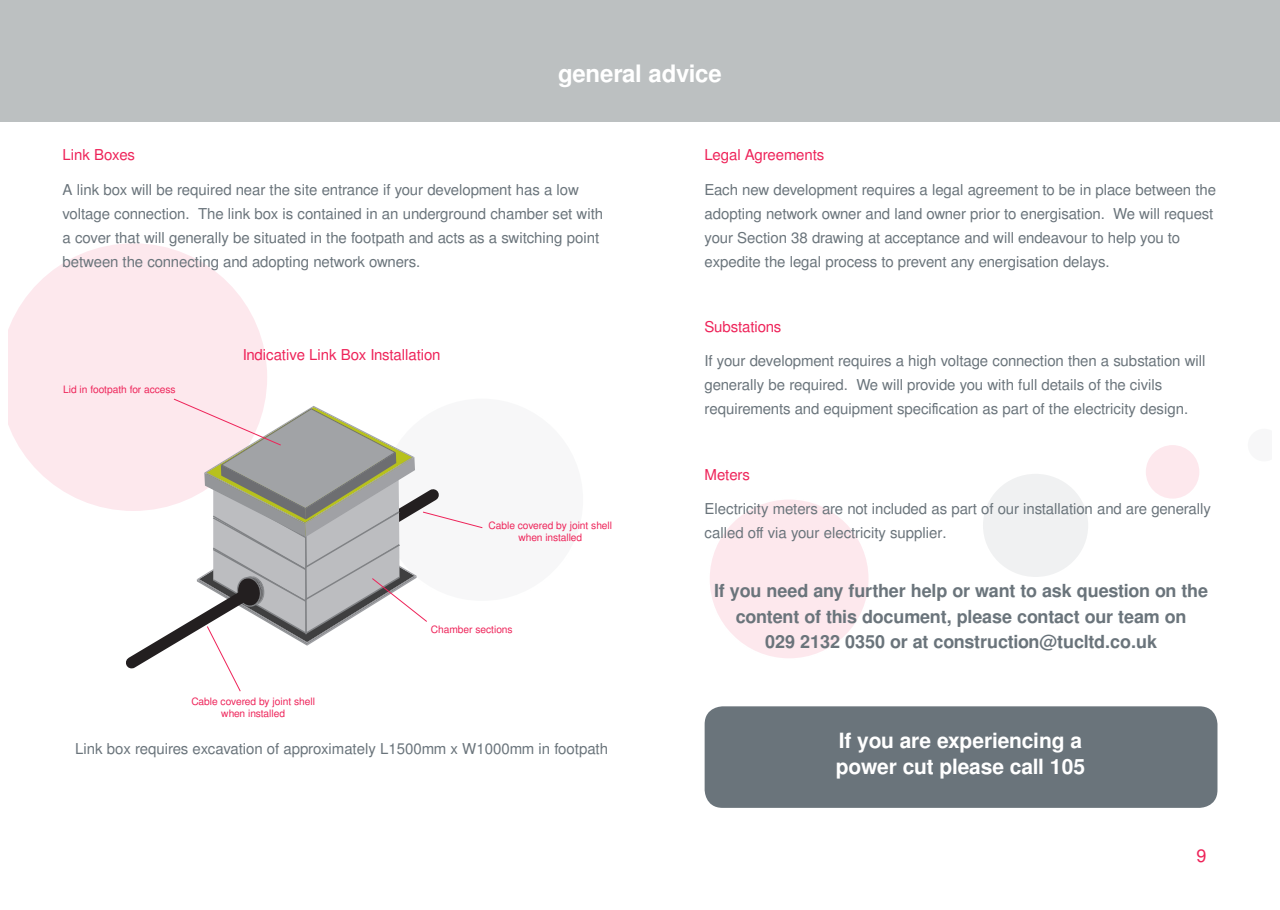
<style>
.page{position:relative;width:1280px;height:910px;background:#fff}
.page>*{position:absolute;margin:0;border:0;box-sizing:border-box;transform-origin:0 0}
.t1{font:700 24px "Free Sans";letter-spacing:-.015em;color:#fff}
.t2{font:700 21px "Free Sans";letter-spacing:-.01em;color:#fff}
.t3{font:700 18px/25.5px "Free Sans";letter-spacing:-.01em;color:#6a747b;text-align:center}
.t4{font:18px "Free Sans";color:#ee2359}
.t5{font:15px/24px "Free Sans";color:#6a747b}
.t6{font:15px "Free Sans";letter-spacing:-.01em;color:#ee2359}
.t7{font:10.2px/12.3px "Free Sans";color:#ee2359;text-align:center}
</style>
<div class="page">
<div style="left:0;top:0;width:1280px;height:121px;background:#bcc0c1"></div>
<svg style="left:9px;top:243px;width:258px;height:267px;fill:#fde8ed"></svg>
<div style="left:983px;top:474px;width:105px;height:103px;background:#f0f1f2;border-radius:50%"></div>
<div style="left:380px;top:397px;width:204px;height:205px;background:#f7f7f8;border-radius:50%"></div>
<div style="left:709px;top:499px;width:160px;height:160px;background:#fde8ed;border-radius:50%"></div>
<div style="left:1146px;top:445px;width:53px;height:54px;background:#fde8ed;border-radius:50%"></div>
<div style="left:705px;top:706px;width:512px;height:102px;background:#6a747b;border-radius:18px"></div>
<svg style="left:116px;top:398px;width:367px;height:294px"></svg>
<p class="t1" style="left:558px;top:56px;width:165px">general advice</p>
<p class="t6" style="left:63px;top:144px;width:74px">Link Boxes</p>
<p class="t5" style="left:63px;top:178px;width:542px">A link box will be required near the site entrance if your development has a low voltage connection. The link box is contained in an underground chamber set with a cover that will generally be situated in the footpath and acts as a switching point between the connecting and adopting network owners.</p>
<p class="t7" style="left:63px;top:384px;width:114px">Lid in footpath for access</p>
<p class="t6" style="left:243px;top:344px;width:199px">Indicative Link Box Installation</p>
<p class="t7" style="left:191px;top:696px;width:125px">Cable covered by joint shell when installed</p>
<p class="t7" style="left:489px;top:520px;width:125px">Cable covered by joint shell when installed</p>
<p class="t7" style="left:431px;top:624px;width:83px">Chamber sections</p>
<p class="t5" style="left:75px;top:738px;width:534px">Link box requires excavation of approximately L1500mm x W1000mm in footpath</p>
<p class="t6" style="left:705px;top:144px;width:121px">Legal Agreements</p>
<p class="t5" style="left:705px;top:178px;width:513px">Each new development requires a legal agreement to be in place between the adopting network owner and land owner prior to energisation. We will request your Section 38 drawing at acceptance and will endeavour to help you to expedite the legal process to prevent any energisation delays.</p>
<p class="t6" style="left:705px;top:316px;width:78px">Substations</p>
<p class="t5" style="left:705px;top:350px;width:502px">If your development requires a high voltage connection then a substation will generally be required. We will provide you with full details of the civils requirements and equipment specification as part of the electricity design.</p>
<p class="t6" style="left:705px;top:464px;width:47px">Meters</p>
<p class="t5" style="left:705px;top:498px;width:508px">Electricity meters are not included as part of our installation and are generally called off via your electricity supplier.</p>
<p class="t3" style="left:714px;top:579px;width:495px">If you need any further help or want to ask question on the content of this document, please contact our team on</p>
<p class="t3" style="left:765px;top:630px;width:394px">029 2132 0350 or at construction@tucltd.co.uk</p>
<p class="t2" style="left:839px;top:726px;width:245px">If you are experiencing a</p>
<p class="t2" style="left:836px;top:751px;width:251px">power cut please call 105</p>
<p class="t4" style="left:1196px;top:843px;width:12px">9</p>
</div>
